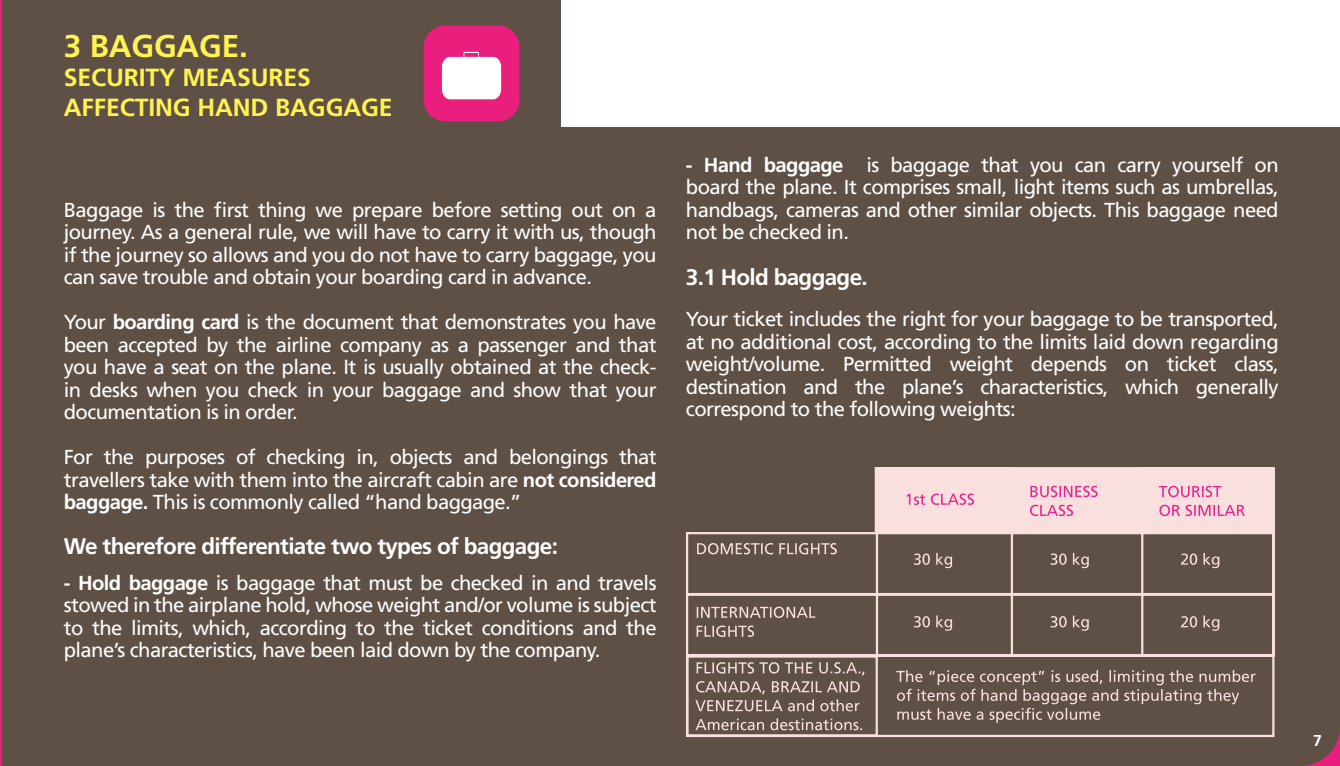
<style>
.page{position:relative;width:1340px;height:766px;background:#fff}
.page>*{position:absolute;margin:0;border:0;box-sizing:border-box;transform-origin:0 0}
.t1{font:700 31.5px "Frutiger LT Std";letter-spacing:-.005em;color:#fff353}
.t2{font:700 24.75px "Frutiger LT Std";letter-spacing:-.005em;color:#fff353}
.t3{font:700 22.5px "Frutiger LT Std";letter-spacing:-.03em;color:#fff}
.t4{font:20.25px/22.5px "Frutiger LT Std";letter-spacing:-.03em;color:#fff;text-align:justify}
.t5{font:700 15.75px "Frutiger LT Std";color:#fff}
.s1{font-weight:700}
</style>
<div class="page">
<div style="left:0;top:127px;width:1339px;height:638px;background:#5f5045"></div>
<div style="left:0;top:0;width:560px;height:147px;background:#5f5045"></div>
<hr style="left:0;top:128px;width:1px;height:637px;background:#e91e7d">
<hr style="left:0;top:0;width:1px;height:148px;background:#e91e7d">
<svg style="left:1308px;top:736px;width:31px;height:29px"></svg>
<div style="left:423px;top:26px;width:96px;height:95px;background:#e91e7d;border-radius:21px"></div>
<svg style="left:442px;top:52px;width:59px;height:47px;background:#fce4ef"></svg>
<svg style="left:685px;top:467px;width:590px;height:271px"></svg>
<svg style="left:906px;top:493px;width:67px;height:12px"></svg>
<svg style="left:1030px;top:504px;width:43px;height:12px"></svg>
<svg style="left:1030px;top:485px;width:67px;height:12px"></svg>
<svg style="left:1159px;top:504px;width:85px;height:12px"></svg>
<svg style="left:1158px;top:485px;width:63px;height:12px"></svg>
<svg style="left:697px;top:543px;width:139px;height:11px"></svg>
<svg style="left:696px;top:625px;width:58px;height:11px"></svg>
<svg style="left:696px;top:606px;width:119px;height:11px"></svg>
<svg style="left:695px;top:718px;width:167px;height:12px"></svg>
<svg style="left:695px;top:681px;width:164px;height:30px"></svg>
<svg style="left:696px;top:662px;width:168px;height:13px"></svg>
<svg style="left:913px;top:552px;width:39px;height:16px"></svg>
<svg style="left:913px;top:615px;width:39px;height:15px"></svg>
<svg style="left:1050px;top:552px;width:38px;height:16px"></svg>
<svg style="left:1050px;top:615px;width:38px;height:15px"></svg>
<svg style="left:1181px;top:552px;width:38px;height:16px"></svg>
<svg style="left:1181px;top:615px;width:38px;height:15px"></svg>
<svg style="left:896px;top:669px;width:359px;height:53px"></svg>
<div style="left:686px;top:655px;width:191px;height:81px;border:2px solid #f9dfde"></div>
<p class="t1" style="left:64px;top:28px;width:186px">3 BAGGAGE.</p>
<p class="t2" style="left:64px;top:63px;width:248px">SECURITY MEASURES</p>
<p class="t2" style="left:64px;top:92px;width:330px">AFFECTING HAND BAGGAGE</p>
<p class="t4" style="left:64px;top:198px;width:594px">Baggage is the first thing we prepare before setting out on a journey. As a general rule, we will have to carry it with us, though if the journey so allows and you do not have to carry baggage, you can save trouble and obtain your boarding card in advance.</p>
<p class="t4" style="left:64px;top:311px;width:594px">Your <span class="s1">boarding card</span> is the document that demonstrates you have been accepted by the airline company as a passenger and that you have a seat on the plane. It is usually obtained at the check&shy;in desks when you check in your baggage and show that your documentation is in order.</p>
<p class="t4" style="left:64px;top:446px;width:594px">For the purposes of checking in, objects and belongings that travellers take with them into the aircraft cabin are <span class="s1">not considered baggage.</span> This is commonly called “hand baggage.”</p>
<p class="t3" style="left:64px;top:533px;width:495px">We therefore differentiate two types of baggage:</p>
<p class="t4" style="left:64px;top:571px;width:594px"><span class="s1">- Hold baggage</span> is baggage that must be checked in and travels stowed in the airplane hold, whose weight and/or volume is subject to the limits, which, according to the ticket conditions and the plane’s characteristics, have been laid down by the company.</p>
<p class="t4" style="left:686px;top:154px;width:594px"><span class="s1">- Hand baggage</span> is baggage that you can carry yourself on board the plane. It comprises small, light items such as umbrellas, handbags, cameras and other similar objects. This baggage need not be checked in.</p>
<p class="t3" style="left:686px;top:263px;width:183px">3.1 Hold baggage.</p>
<p class="t4" style="left:686px;top:308px;width:594px">Your ticket includes the right for your baggage to be transported, at no additional cost, according to the limits laid down regarding weight/volume. Permitted weight depends on ticket class, destination and the plane’s characteristics, which generally correspond to the following weights:</p>
<p class="t5" style="left:1313px;top:730px;width:10px">7</p>
</div>
